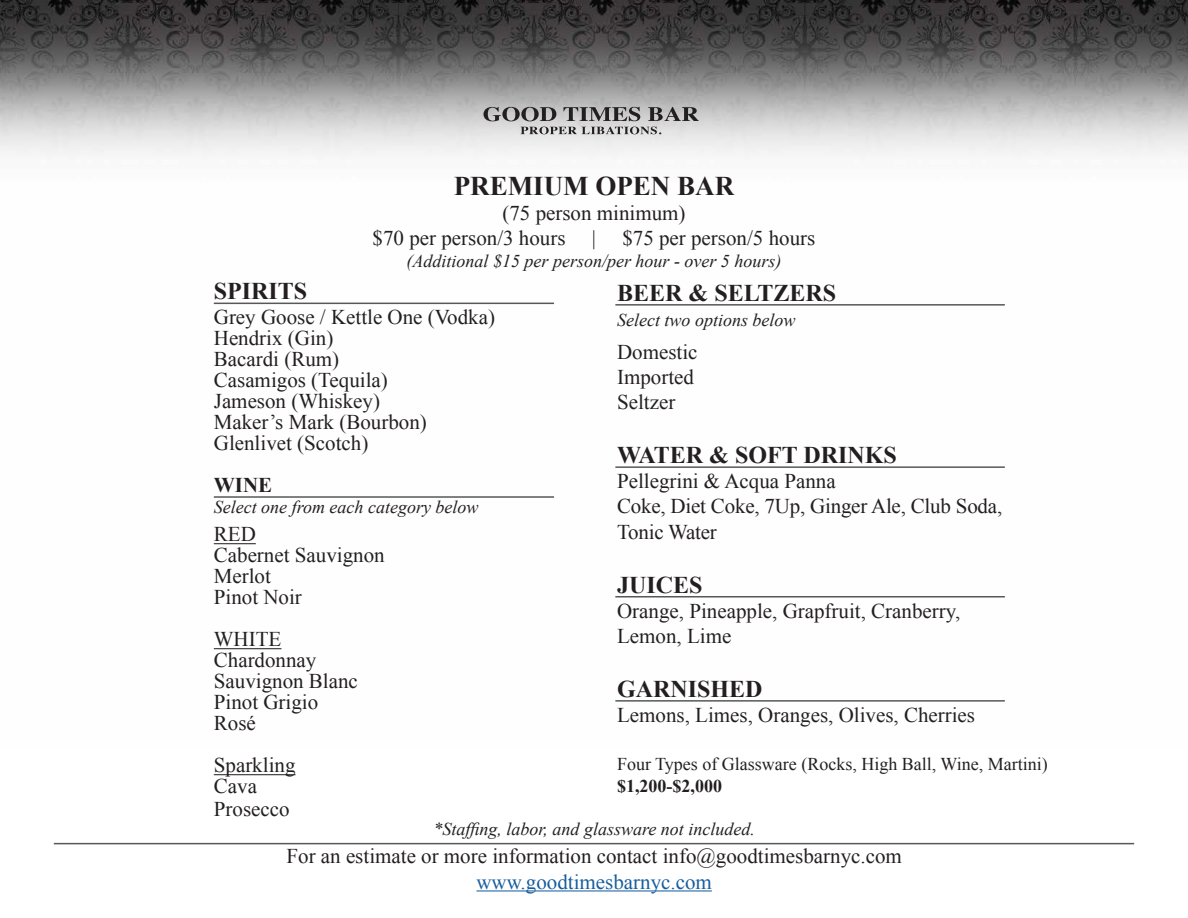
<style>
.page{position:relative;width:1188px;height:918px;background:#fff}
.page>*{position:absolute;margin:0;border:0;box-sizing:border-box;transform-origin:0 0}
.t1{font:700 27px "Times New Roman";color:#231f20}
.t2{font:700 24px "Times New Roman";color:#231f20}
.t3{font:21px/25.2px "Times New Roman";color:#231f20}
.t4{font:700 21px "Times New Roman";color:#231f20}
.t5{font:italic 18px "Times New Roman";color:#231f20}
.t6{font:18px/21.6px "Times New Roman";color:#231f20}
.s1{font-weight:700}
.s2{color:#175d9e}
</style>
<div class="page">
<img style="left:0;top:0;width:1188px;height:650px">
<svg style="left:483px;top:107px;width:73px;height:14px"></svg>
<svg style="left:563px;top:107px;width:77px;height:14px"></svg>
<svg style="left:648px;top:107px;width:51px;height:14px"></svg>
<svg style="left:521px;top:127px;width:140px;height:7px"></svg>
<hr style="left:214px;top:543px;width:42px;height:1px;background:#231f20">
<hr style="left:214px;top:648px;width:67px;height:1px;background:#231f20">
<hr style="left:214px;top:774px;width:82px;height:1px;background:#231f20">
<hr style="left:214px;top:303px;width:340px;height:1px;background:#57585a">
<hr style="left:615px;top:304px;width:390px;height:2px;background:#57585a">
<hr style="left:615px;top:466px;width:390px;height:2px;background:#57585a">
<hr style="left:615px;top:596px;width:390px;height:2px;background:#57585a">
<hr style="left:615px;top:700px;width:390px;height:2px;background:#57585a">
<hr style="left:214px;top:496px;width:340px;height:2px;background:#57585a">
<hr style="left:476px;top:890px;width:236px;height:1px;background:#175d9e">
<hr style="left:54px;top:843px;width:1080px;height:1px;background:#57585a">
<p class="t1" style="left:454px;top:167px;width:282px">PREMIUM OPEN BAR</p>
<p class="t3" style="left:373px;top:200px;width:315px;text-indent:130px">(75 person minimum) $70 per person/3 hours</p>
<p class="t3" style="left:592px;top:225px;width:225px">| $75 per person/5 hours</p>
<p class="t5" style="left:407px;top:248px;width:376px">(Additional $15 per person/per hour - over 5 hours)</p>
<p class="t2" style="left:214px;top:274px;width:95px">SPIRITS</p>
<p class="t3" style="left:214px;top:304px;width:283px">Grey Goose / Kettle One (Vodka)</p>
<p class="t3" style="left:214px;top:325px;width:121px">Hendrix (Gin)</p>
<p class="t3" style="left:214px;top:346px;width:127px">Bacardi (Rum)</p>
<p class="t3" style="left:214px;top:367px;width:176px">Casamigos (Tequila)</p>
<p class="t3" style="left:214px;top:388px;width:168px">Jameson (Whiskey)</p>
<p class="t3" style="left:214px;top:409px;width:215px">Maker’s Mark (Bourbon)</p>
<p class="t3" style="left:214px;top:430px;width:156px">Glenlivet (Scotch)</p>
<p class="t4" style="left:214px;top:470px;width:60px">WINE</p>
<p class="t5" style="left:214px;top:494px;width:266px">Select one from each category below</p>
<p class="t3" style="left:214px;top:521px;width:43px">RED</p>
<p class="t3" style="left:214px;top:542px;width:172px">Cabernet Sauvignon</p>
<p class="t3" style="left:214px;top:563px;width:59px">Merlot</p>
<p class="t3" style="left:214px;top:584px;width:90px">Pinot Noir</p>
<p class="t3" style="left:214px;top:626px;width:69px">WHITE</p>
<p class="t3" style="left:214px;top:647px;width:104px">Chardonnay</p>
<p class="t3" style="left:214px;top:668px;width:146px">Sauvignon Blanc</p>
<p class="t3" style="left:214px;top:689px;width:106px">Pinot Grigio</p>
<p class="t3" style="left:214px;top:710px;width:43px">Rosé</p>
<p class="t3" style="left:214px;top:752px;width:83px">Sparkling</p>
<p class="t3" style="left:214px;top:773px;width:45px">Cava</p>
<p class="t3" style="left:214px;top:796px;width:77px">Prosecco</p>
<p class="t2" style="left:617px;top:276px;width:221px">BEER &amp; SELTZERS</p>
<p class="t5" style="left:617px;top:307px;width:180px">Select two options below</p>
<p class="t3" style="left:617px;top:339px;width:82px">Domestic</p>
<p class="t3" style="left:617px;top:364px;width:78px">Imported</p>
<p class="t3" style="left:617px;top:389px;width:60px">Seltzer</p>
<p class="t2" style="left:617px;top:438px;width:281px">WATER &amp; SOFT DRINKS</p>
<p class="t3" style="left:617px;top:468px;width:220px">Pellegrini &amp; Acqua Panna</p>
<p class="t3" style="left:617px;top:493px;width:387px">Coke, Diet Coke, 7Up, Ginger Ale, Club Soda,<br>Tonic Water</p>
<p class="t2" style="left:617px;top:568px;width:87px">JUICES</p>
<p class="t3" style="left:617px;top:598px;width:345px">Orange, Pineapple, Grapfruit, Cranberry,<br>Lemon, Lime</p>
<p class="t2" style="left:617px;top:672px;width:147px">GARNISHED</p>
<p class="t3" style="left:617px;top:702px;width:360px">Lemons, Limes, Oranges, Olives, Cherries</p>
<p class="t6" style="left:617px;top:753px;width:432px">Four Types of Glassware (Rocks, High Ball, Wine, Martini) <span class="s1">$1,200-$2,000</span></p>
<p class="t5" style="left:434px;top:817px;width:323px">*Staffing, labor, and glassware not included.</p>
<p class="t3" style="left:287px;top:844px;width:617px;text-align:center">For an estimate or more information contact info@goodtimesbarnyc.com <span class="s2">www.goodtimesbarnyc.com</span></p>
</div>
